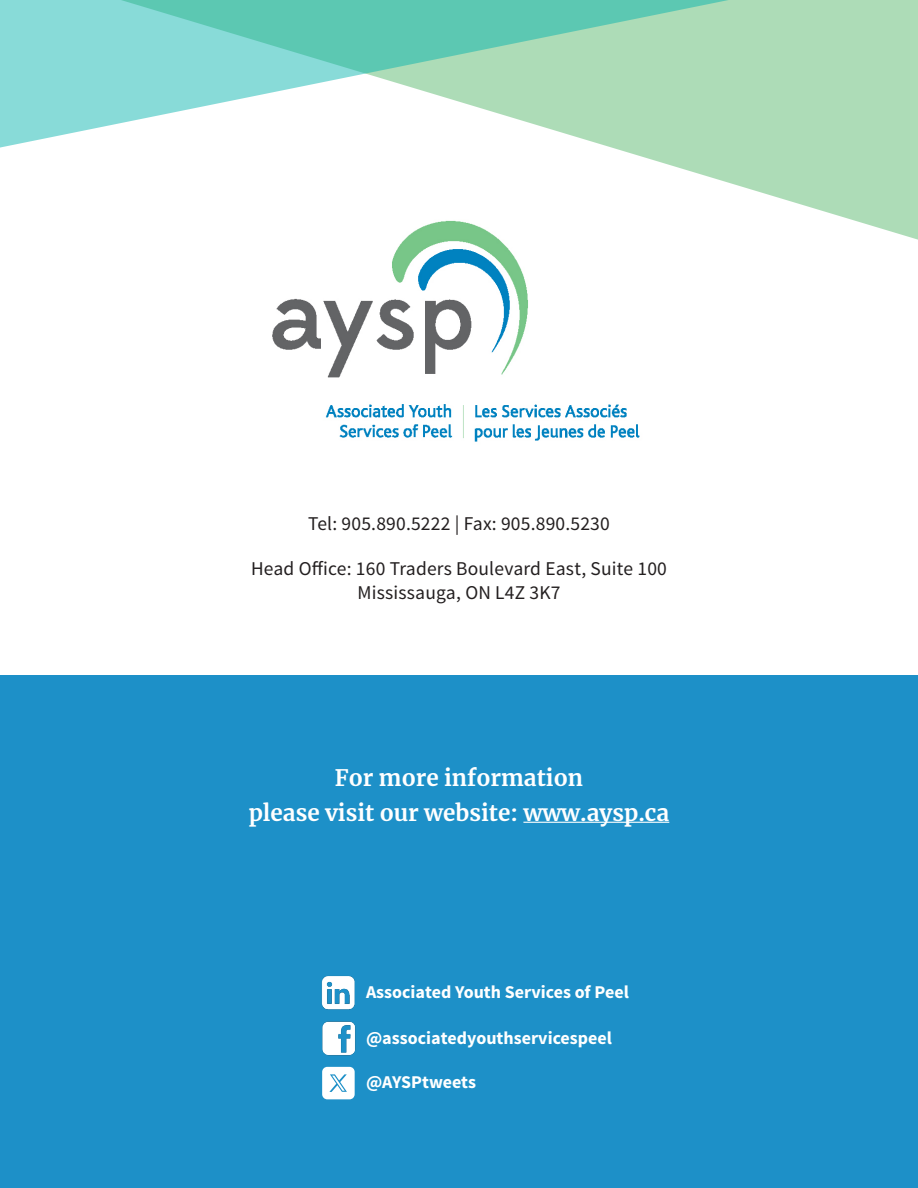
<style>
.page{position:relative;width:918px;height:1188px;background:#fff}
.page>*{position:absolute;margin:0;border:0;box-sizing:border-box;transform-origin:0 0}
.Caption_box{font:700 22.5px "Merriweather";color:#fff}
.BODY_TEXT{font:19.5px "Source Sans Pro";letter-spacing:.01em;color:#231f20}
.BODY_TEXT-2{font:700 18px "Source Sans Pro";color:#fff}
</style>
<div class="page">
<svg style="left:627px;top:0;width:291px;height:240px;fill:#addcb7"></svg>
<svg style="left:0;top:0;width:795px;height:152px"></svg>
<div style="left:0;top:675px;width:918px;height:513px;background:#1d90c8"></div>
<img style="left:272px;top:176px;width:396px;height:266px">
<hr style="left:523px;top:822px;width:146px;height:1px;background:#fff">
<svg style="left:322px;top:1067px;width:33px;height:32px"></svg>
<img style="left:321px;top:976px;width:34px;height:33px">
<img style="left:322px;top:1021px;width:34px;height:35px">
<p class="BODY_TEXT" style="left:308px;top:511px;width:303px">Tel: 905.890.5222 | Fax: 905.890.5230</p>
<p class="BODY_TEXT" style="left:251px;top:556px;width:417px">Head Office: 160 Traders Boulevard East, Suite 100</p>
<p class="BODY_TEXT" style="left:358px;top:580px;width:204px">Mississauga, ON L4Z 3K7</p>
<p class="Caption_box" style="left:335px;top:762px;width:250px">For more information</p>
<p class="Caption_box" style="left:249px;top:797px;width:422px">please visit our website: www.aysp.ca</p>
<p class="BODY_TEXT-2" style="left:366px;top:980px;width:264px">Associated Youth Services of Peel</p>
<p class="BODY_TEXT-2" style="left:366px;top:1027px;width:248px">@associatedyouthservicespeel</p>
<p class="BODY_TEXT-2" style="left:366px;top:1071px;width:112px">@AYSPtweets</p>
</div>
